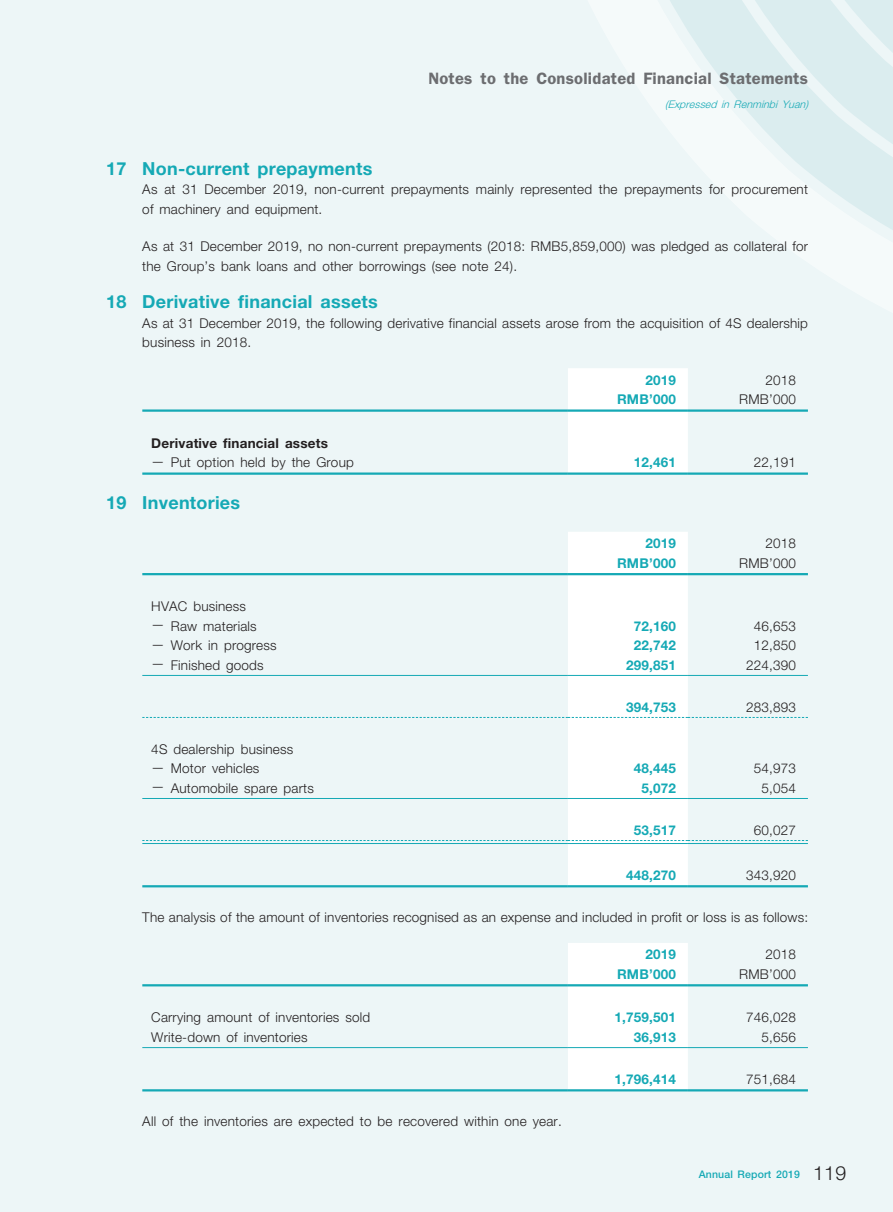
<style>
.page{position:relative;width:893px;height:1212px;background:#edf6f7}
.page>*{position:absolute;margin:0;border:0;box-sizing:border-box;transform-origin:0 0}
._03_H1{font:700 18px "Helvetica Neue LT Std";letter-spacing:.015em;color:#15a9b5}
.t1{font:600 16.5px "ITC Franklin Gothic Std";letter-spacing:.015em;color:#6c6d70}
._12___P2{font:300 13.5px/19.5px "Helvetica Neue LT Std";letter-spacing:.015em;color:#231f20}
._15_Table_Stub{font:300 13.5px "Helvetica Neue LT Std";letter-spacing:.015em;color:#231f20}
._12___P2-2{font:700 13.5px "Helvetica Neue LT Std";letter-spacing:.015em;color:#15a9b5}
._15_Table_Stub-2{font:700 13.5px "Helvetica Neue LT Std";letter-spacing:.015em;color:#231f20}
.t2{font:italic 300 10.5px "Helvetica Neue LT Std";color:#15a9b5}
.t3{font:500 10.5px "Helvetica Neue LT Std";letter-spacing:.015em;color:#15a9b5}
.s1{font-weight:300;font-size:19.5px;color:#231f20}
</style>
<div class="page">
<svg style="left:798px;top:163px;width:95px;height:67px;fill:#dbedef"></svg>
<svg style="left:670px;top:0;width:223px;height:163px"></svg>
<div style="left:568px;top:368px;width:120px;height:104px;background:#fff"></div>
<hr style="left:142px;top:409px;width:426px;height:3px;background:#15a9b5">
<hr style="left:568px;top:409px;width:120px;height:3px;background:#15a9b5">
<hr style="left:688px;top:409px;width:120px;height:3px;background:#15a9b5">
<hr style="left:142px;top:472px;width:426px;height:3px;background:#15a9b5">
<hr style="left:568px;top:472px;width:120px;height:3px;background:#15a9b5">
<hr style="left:688px;top:472px;width:120px;height:3px;background:#15a9b5">
<svg style="left:142px;top:532px;width:666px;height:353px"></svg>
<hr style="left:142px;top:843px;width:426px;height:1px;background:#15a9b5">
<hr style="left:568px;top:843px;width:120px;height:1px;background:#15a9b5">
<hr style="left:688px;top:843px;width:120px;height:1px;background:#15a9b5">
<hr style="left:142px;top:885px;width:426px;height:2px;background:#15a9b5">
<hr style="left:568px;top:885px;width:120px;height:2px;background:#15a9b5">
<hr style="left:688px;top:885px;width:120px;height:2px;background:#15a9b5">
<div style="left:568px;top:943px;width:120px;height:146px;background:#fff"></div>
<hr style="left:142px;top:984px;width:426px;height:2px;background:#15a9b5">
<hr style="left:568px;top:984px;width:120px;height:2px;background:#15a9b5">
<hr style="left:688px;top:984px;width:120px;height:2px;background:#15a9b5">
<hr style="left:142px;top:1047px;width:426px;height:1px;background:#15a9b5">
<hr style="left:568px;top:1047px;width:120px;height:1px;background:#15a9b5">
<hr style="left:688px;top:1047px;width:120px;height:1px;background:#15a9b5">
<hr style="left:142px;top:1089px;width:426px;height:2px;background:#15a9b5">
<hr style="left:568px;top:1089px;width:120px;height:2px;background:#15a9b5">
<hr style="left:688px;top:1089px;width:120px;height:2px;background:#15a9b5">
<p class="t1" style="left:428px;top:69px;width:381px">Notes to the Consolidated Financial Statements</p>
<p class="t2" style="left:665px;top:97px;width:145px">(Expressed in Renminbi Yuan)</p>
<p class="_03_H1" style="left:106px;top:157px;width:268px">17 Non-current prepayments</p>
<p class="_12___P2" style="left:142px;top:179px;width:667px">As at 31 December 2019, non-current prepayments mainly represented the prepayments for procurement of machinery and equipment.</p>
<p class="_12___P2" style="left:142px;top:236px;width:667px">As at 31 December 2019, no non-current prepayments (2018: RMB5,859,000) was pledged as collateral for the Group’s bank loans and other borrowings (see note 24).</p>
<p class="_03_H1" style="left:106px;top:291px;width:273px">18 Derivative financial assets</p>
<p class="_12___P2" style="left:142px;top:313px;width:667px">As at 31 December 2019, the following derivative financial assets arose from the acquisition of 4S dealership business in 2018.</p>
<p class="_12___P2-2" style="left:645px;top:371px;width:32px">2019</p>
<p class="_12___P2" style="left:765px;top:370px;width:32px">2018</p>
<p class="_12___P2-2" style="left:617px;top:391px;width:60px">RMB’000</p>
<p class="_12___P2" style="left:739px;top:389px;width:58px">RMB’000</p>
<p class="_15_Table_Stub-2" style="left:151px;top:435px;width:178px">Derivative financial assets</p>
<p class="_15_Table_Stub" style="left:151px;top:454px;width:204px">— Put option held by the Group</p>
<p class="_12___P2-2" style="left:634px;top:454px;width:44px">12,461</p>
<p class="_12___P2" style="left:754px;top:452px;width:44px">22,191</p>
<p class="_03_H1" style="left:106px;top:492px;width:135px">19 Inventories</p>
<p class="_12___P2-2" style="left:645px;top:535px;width:32px">2019</p>
<p class="_12___P2" style="left:765px;top:533px;width:32px">2018</p>
<p class="_12___P2-2" style="left:617px;top:555px;width:60px">RMB’000</p>
<p class="_12___P2" style="left:739px;top:553px;width:58px">RMB’000</p>
<p class="_15_Table_Stub" style="left:151px;top:598px;width:96px">HVAC business</p>
<p class="_15_Table_Stub" style="left:151px;top:618px;width:107px">— Raw materials</p>
<p class="_12___P2-2" style="left:634px;top:618px;width:44px">72,160</p>
<p class="_12___P2" style="left:754px;top:616px;width:44px">46,653</p>
<p class="_15_Table_Stub" style="left:151px;top:637px;width:127px">— Work in progress</p>
<p class="_12___P2-2" style="left:634px;top:637px;width:44px">22,742</p>
<p class="_12___P2" style="left:754px;top:635px;width:44px">12,850</p>
<p class="_15_Table_Stub" style="left:151px;top:657px;width:114px">— Finished goods</p>
<p class="_12___P2-2" style="left:626px;top:657px;width:51px">299,851</p>
<p class="_12___P2" style="left:746px;top:655px;width:51px">224,390</p>
<p class="_12___P2-2" style="left:626px;top:699px;width:51px">394,753</p>
<p class="_12___P2" style="left:746px;top:697px;width:51px">283,893</p>
<p class="_15_Table_Stub" style="left:151px;top:741px;width:143px">4S dealership business</p>
<p class="_15_Table_Stub" style="left:151px;top:760px;width:110px">— Motor vehicles</p>
<p class="_12___P2-2" style="left:634px;top:760px;width:44px">48,445</p>
<p class="_12___P2" style="left:754px;top:758px;width:44px">54,973</p>
<p class="_15_Table_Stub" style="left:151px;top:780px;width:164px">— Automobile spare parts</p>
<p class="_12___P2-2" style="left:641px;top:780px;width:36px">5,072</p>
<p class="_12___P2" style="left:761px;top:778px;width:36px">5,054</p>
<p class="_12___P2-2" style="left:634px;top:822px;width:44px">53,517</p>
<p class="_12___P2" style="left:754px;top:820px;width:44px">60,027</p>
<p class="_12___P2-2" style="left:626px;top:867px;width:51px">448,270</p>
<p class="_12___P2" style="left:746px;top:865px;width:51px">343,920</p>
<p class="_12___P2" style="left:142px;top:907px;width:667px">The analysis of the amount of inventories recognised as an expense and included in profit or loss is as follows:</p>
<p class="_12___P2-2" style="left:645px;top:946px;width:32px">2019</p>
<p class="_12___P2" style="left:765px;top:944px;width:32px">2018</p>
<p class="_12___P2-2" style="left:617px;top:966px;width:60px">RMB’000</p>
<p class="_12___P2" style="left:739px;top:964px;width:58px">RMB’000</p>
<p class="_15_Table_Stub" style="left:151px;top:1009px;width:220px">Carrying amount of inventories sold</p>
<p class="_12___P2-2" style="left:614px;top:1009px;width:63px">1,759,501</p>
<p class="_12___P2" style="left:746px;top:1007px;width:51px">746,028</p>
<p class="_15_Table_Stub" style="left:151px;top:1029px;width:158px">Write-down of inventories</p>
<p class="_12___P2-2" style="left:634px;top:1029px;width:44px">36,913</p>
<p class="_12___P2" style="left:761px;top:1027px;width:36px">5,656</p>
<p class="_12___P2-2" style="left:614px;top:1071px;width:63px">1,796,414</p>
<p class="_12___P2" style="left:746px;top:1069px;width:51px">751,684</p>
<p class="_12___P2" style="left:142px;top:1111px;width:421px">All of the inventories are expected to be recovered within one year.</p>
<p class="t3" style="left:699px;top:1168px;width:149px">Annual Report 2019 <span class="s1">119</span></p>
</div>
